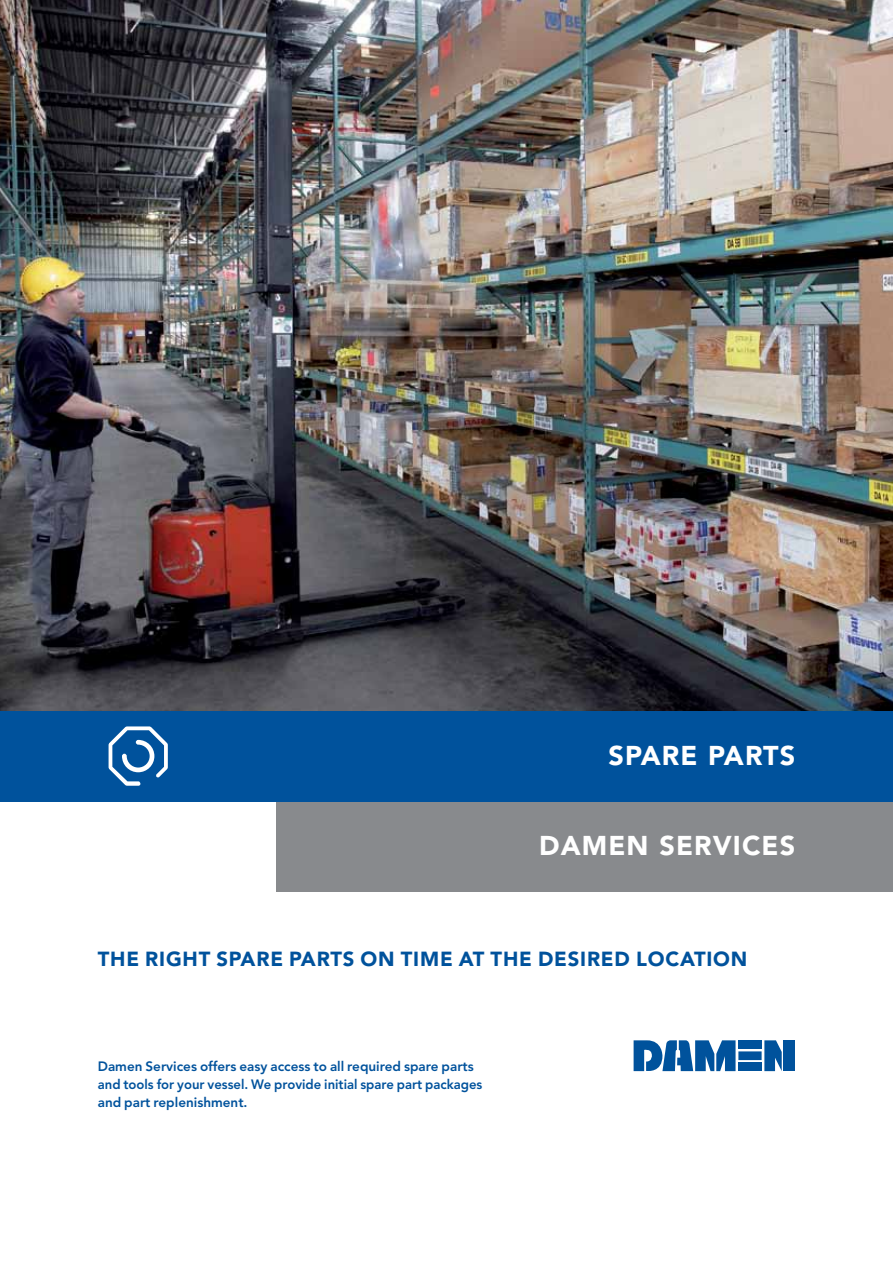
<style>
.page{position:relative;width:893px;height:1263px;background:#fff}
.page>*{position:absolute;margin:0;border:0;box-sizing:border-box;transform-origin:0 0}
.t1{font:900 27px "Avenir";letter-spacing:.04em;color:#fff}
.t2{font:900 20.25px "Avenir";letter-spacing:.04em;color:#00529c}
.t3{font:800 13.5px/18px "Avenir";color:#00529c}
</style>
<div class="page">
<img style="left:0;top:0;width:893px;height:711px">
<div style="left:276px;top:801px;width:617px;height:90px;background:#888a8d"></div>
<div style="left:0;top:711px;width:893px;height:90px;background:#00529c"></div>
<svg style="left:764px;top:1040px;width:18px;height:31px"></svg>
<svg style="left:634px;top:1040px;width:101px;height:32px"></svg>
<div style="left:738px;top:1040px;width:24px;height:9px;background:#00529c"></div>
<div style="left:738px;top:1051px;width:24px;height:9px;background:#00529c"></div>
<div style="left:738px;top:1062px;width:24px;height:9px;background:#00529c"></div>
<div style="left:784px;top:1040px;width:11px;height:31px;background:#00529c"></div>
<svg style="left:109px;top:726px;width:59px;height:60px"></svg>
<h1 class="t1" style="left:608px;top:739px;width:188px">SPARE PARTS</h1>
<h1 class="t1" style="left:539px;top:829px;width:257px">DAMEN SERVICES</h1>
<h2 class="t2" style="left:98px;top:946px;width:651px">THE RIGHT SPARE PARTS ON TIME AT THE DESIRED LOCATION</h2>
<p class="t3" style="left:98px;top:1057px;width:386px">Damen Services offers easy access to all required spare parts and tools for your vessel. We provide initial spare part packages and part replenishment.</p>
</div>
